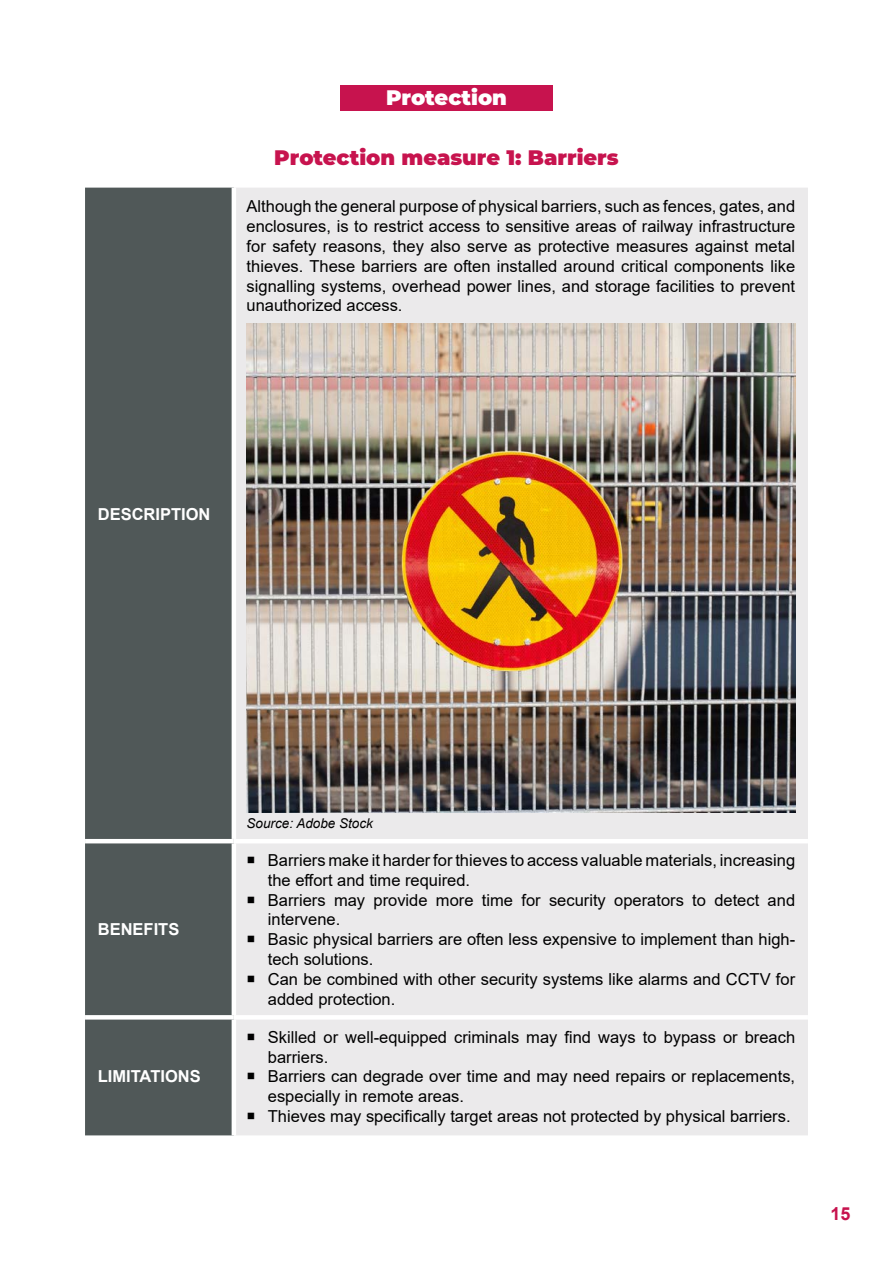
<style>
.page{position:relative;width:893px;height:1263px;background:#fff}
.page>*{position:absolute;margin:0;border:0;box-sizing:border-box;transform-origin:0 0}
.t1{font:900 21px "Montserrat";color:#c7134e}
.t2{font:900 21px "Montserrat";color:#fff}
.t3{font:700 18px "Arial";color:#c7134e}
.t4{font:16.5px/19.8px "Arial";color:#000}
.t5{font:700 16.5px "Arial";color:#fff}
.t6{font:italic 13.5px "Arial";color:#000}
</style>
<div class="page">
<div style="left:340px;top:85px;width:213px;height:26px;background:#c7134e"></div>
<div style="left:85px;top:188px;width:147px;height:947px;background:#505858"></div>
<div style="left:236px;top:188px;width:572px;height:947px;background:#ebeaeb"></div>
<hr style="left:85px;top:839px;width:149px;height:4px;background:#fff">
<hr style="left:234px;top:839px;width:574px;height:4px;background:#fff">
<svg style="left:85px;top:1015px;width:149px;height:4px"></svg>
<hr style="left:234px;top:1015px;width:574px;height:4px;background:#fff">
<img style="left:247px;top:323px;width:548px;height:489px">
<svg style="left:248px;top:857px;width:6px;height:6px"></svg>
<svg style="left:248px;top:896px;width:6px;height:7px"></svg>
<svg style="left:248px;top:936px;width:6px;height:6px"></svg>
<svg style="left:248px;top:975px;width:6px;height:7px"></svg>
<svg style="left:248px;top:1033px;width:6px;height:7px"></svg>
<svg style="left:248px;top:1073px;width:6px;height:6px"></svg>
<svg style="left:248px;top:1113px;width:6px;height:6px"></svg>
<p class="t2" style="left:386px;top:82px;width:122px">Protection</p>
<p class="t1" style="left:274px;top:141px;width:346px">Protection measure 1: Barriers</p>
<p class="t4" style="left:247px;top:197px;width:550px;text-align:justify">Although the general purpose of physical barriers, such as fences, gates, and enclosures, is to restrict access to sensitive areas of railway infrastructure for safety reasons, they also serve as protective measures against metal thieves. These barriers are often installed around critical components like signalling systems, overhead power lines, and storage facilities to prevent unauthorized access.</p>
<p class="t5" style="left:98px;top:503px;width:114px">DESCRIPTION</p>
<p class="t5" style="left:98px;top:918px;width:83px">BENEFITS</p>
<p class="t5" style="left:98px;top:1065px;width:104px">LIMITATIONS</p>
<p class="t6" style="left:247px;top:815px;width:128px">Source: Adobe Stock</p>
<p class="t4" style="left:268px;top:850px;width:529px">Barriers make it harder for thieves to access valuable materials, increasing the effort and time required.<br>Barriers may provide more time for security operators to detect and intervene.<br>Basic physical barriers are often less expensive to implement than high&shy;tech solutions.<br>Can be combined with other security systems like alarms and CCTV for added protection.</p>
<p class="t4" style="left:268px;top:1027px;width:529px">Skilled or well-equipped criminals may find ways to bypass or breach barriers.<br>Barriers can degrade over time and may need repairs or replacements, especially in remote areas.<br>Thieves may specifically target areas not protected by physical barriers.</p>
<p class="t3" style="left:830px;top:1201px;width:22px">15</p>
</div>
